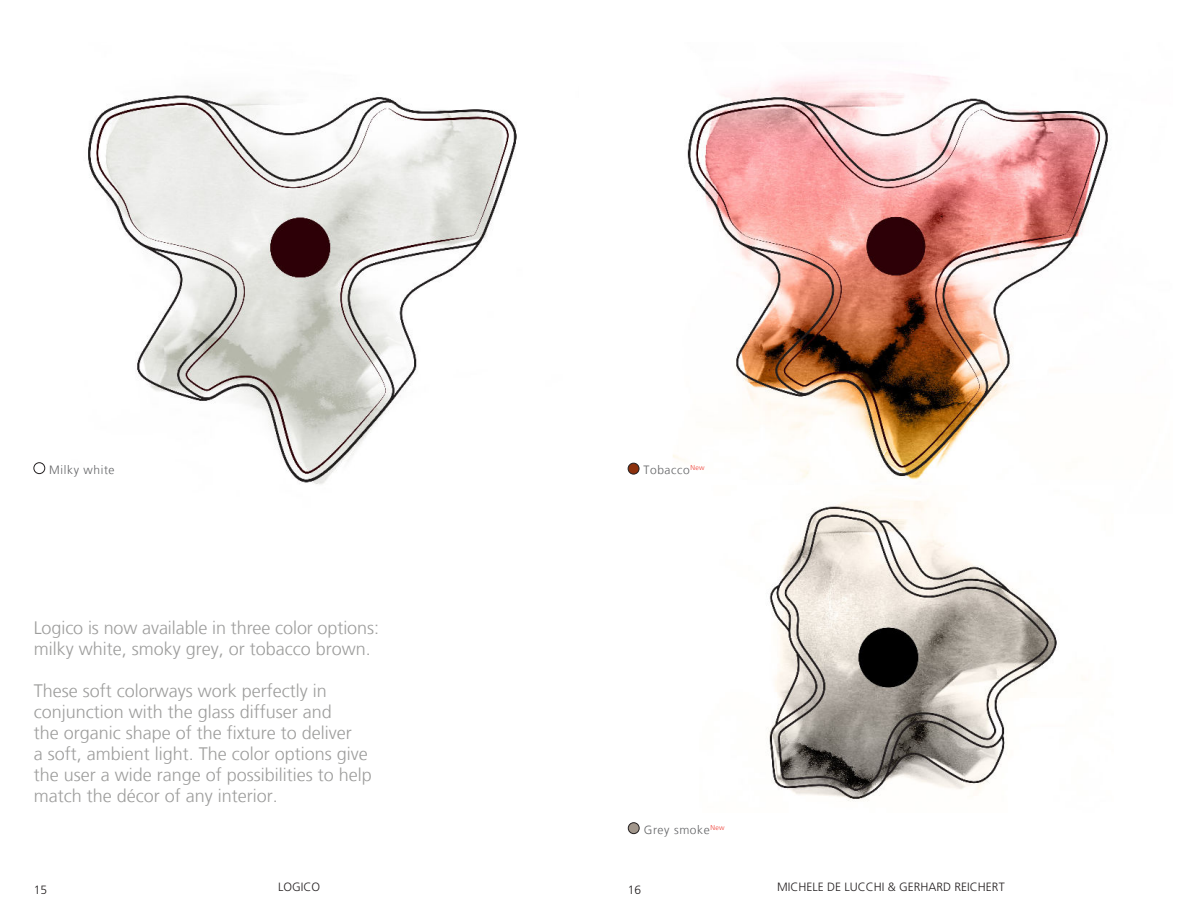
<style>
.page{position:relative;width:1188px;height:918px;background:#fff}
.page>*{position:absolute;margin:0;border:0;box-sizing:border-box;transform-origin:0 0}
.t1{font:300 18px/21px "Frutiger LT";color:#9d9d9c}
.t2{font:300 12px "Frutiger";color:#231f20}
.t3{font:300 12px "Frutiger LT";letter-spacing:.05em;color:#636466}
</style>
<div class="page">
<img style="left:33px;top:92px;width:484px;height:392px">
<div style="left:33px;top:462px;width:12px;height:12px;border:1px solid #231f20;border-radius:50%"></div>
<img style="left:673px;top:74px;width:435px;height:406px">
<div style="left:628px;top:463px;width:11px;height:11px;background:#8d310d;border-radius:50%"></div>
<div style="left:628px;top:463px;width:11px;height:11px;border:1px solid #231f20;border-radius:50%"></div>
<img style="left:768px;top:499px;width:316px;height:303px">
<div style="left:628px;top:823px;width:11px;height:11px;background:#a1968b;border-radius:50%"></div>
<div style="left:628px;top:822px;width:12px;height:12px;border:1px solid #231f20;border-radius:50%"></div>
<p class="t3" style="left:49px;top:465px;width:67px">Milky white</p>
<p class="t3" style="left:644px;top:465px;width:63px">Tobacco<sup>New</sup></p>
<p class="t1" style="left:34px;top:618px;width:347px">Logico is now available in three color options: milky white, smoky grey, or tobacco brown.</p>
<p class="t1" style="left:34px;top:681px;width:340px">These soft colorways work perfectly in conjunction with the glass diffuser and<br>the organic shape of the fixture to deliver<br>a soft, ambient light. The color options give the user a wide range of possibilities to help match the décor of any interior.</p>
<p class="t3" style="left:644px;top:825px;width:82px">Grey smoke<sup>New</sup></p>
<p class="t2" style="left:278px;top:880px;width:43px">LOGICO</p>
<p class="t2" style="left:777px;top:880px;width:229px">MICHELE DE LUCCHI &amp; GERHARD REICHERT</p>
<p class="t2" style="left:34px;top:885px;width:15px">15</p>
<p class="t2" style="left:628px;top:885px;width:15px">16</p>
</div>
